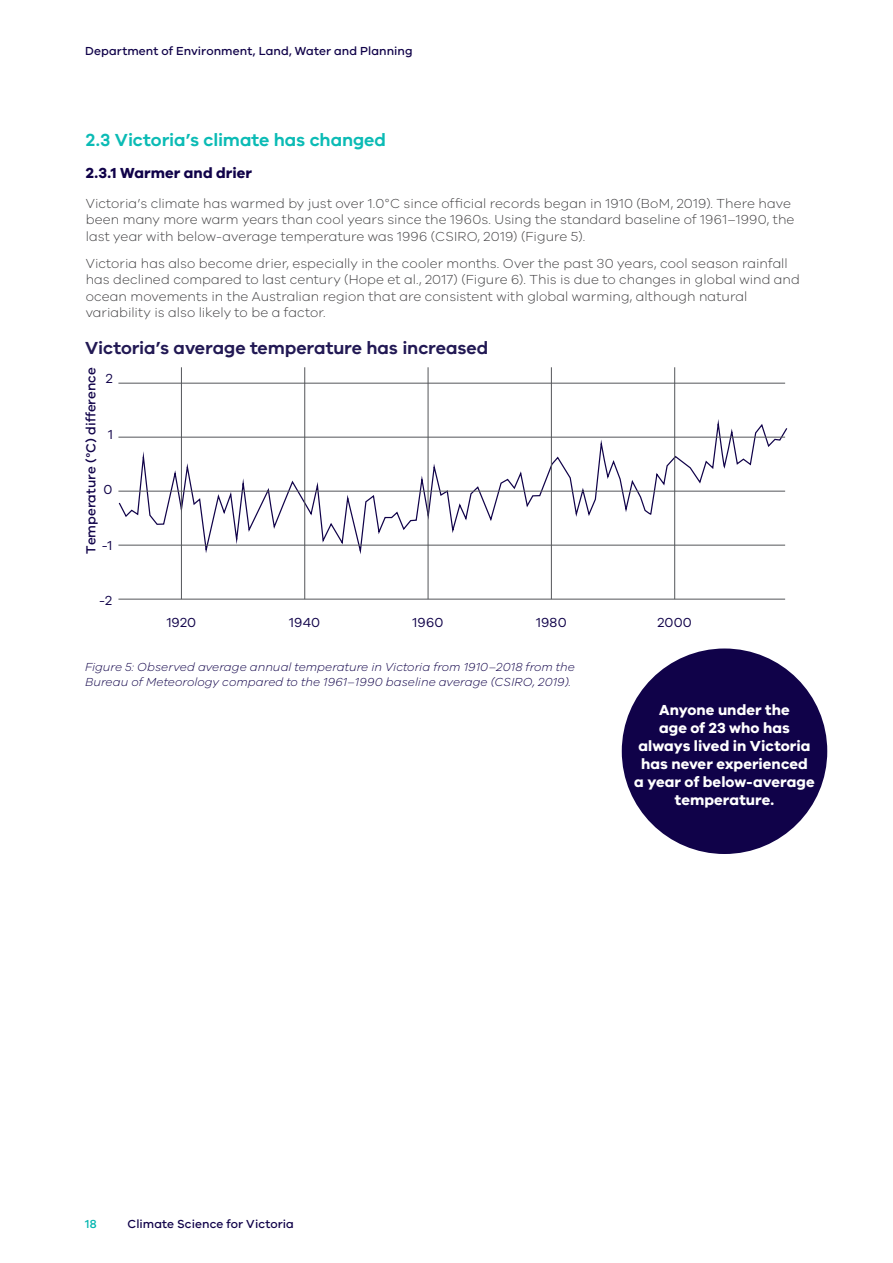
<style>
.page{position:relative;width:893px;height:1263px;background:#fff}
.page>*{position:absolute;margin:0;border:0;box-sizing:border-box;transform-origin:0 0}
.t1{font:600 18px "VIC";letter-spacing:-.005em;color:#221954}
.t2{font:600 18px "VIC";letter-spacing:-.01em;color:#0bbbb5}
.t3{font:700 15px/18px "VIC";letter-spacing:.005em;color:#fff;text-align:center}
.t4{font:700 15px "VIC";letter-spacing:.005em;color:#100249}
.t5{font:300 13.5px/16.5px "VIC";letter-spacing:.005em;color:#414042}
.t6{font:13.5px "VIC";letter-spacing:.015em;color:#100249}
.t7{font:500 13.5px "VIC";color:#100249}
.t8{font:italic 300 12px/15px "VIC";letter-spacing:.005em;color:#100249}
.t9{font:500 12px "VIC";letter-spacing:.005em;color:#100249}
.t10{font:500 12px "VIC";color:#00b5af}
</style>
<div class="page">
<svg style="left:118px;top:404px;width:670px;height:154px"></svg>
<hr style="left:118px;top:599px;width:667px;height:1px;background:#54565a">
<hr style="left:118px;top:545px;width:667px;height:1px;background:#54565a">
<hr style="left:118px;top:491px;width:667px;height:1px;background:#54565a">
<hr style="left:118px;top:437px;width:667px;height:1px;background:#54565a">
<hr style="left:118px;top:383px;width:667px;height:1px;background:#54565a">
<hr style="left:181px;top:367px;width:1px;height:232px;background:#54565a">
<hr style="left:304px;top:367px;width:1px;height:232px;background:#54565a">
<hr style="left:428px;top:367px;width:1px;height:232px;background:#54565a">
<hr style="left:551px;top:367px;width:1px;height:232px;background:#54565a">
<hr style="left:674px;top:367px;width:1px;height:232px;background:#54565a">
<div style="left:622px;top:648px;width:205px;height:206px;background:#100249;border-radius:50%"></div>
<p class="t9" style="left:85px;top:43px;width:329px">Department of Environment, Land, Water and Planning</p>
<h1 class="t2" style="left:86px;top:129px;width:302px">2.3 Victoria’s climate has changed</h1>
<p class="t4" style="left:86px;top:164px;width:168px">2.3.1 Warmer and drier</p>
<p class="t5" style="left:86px;top:194px;width:710px">Victoria’s climate has warmed by just over 1.0°C since official records began in 1910 (BoM, 2019). There have been many more warm years than cool years since the 1960s. Using the standard baseline of 1961–1990, the last year with below-average temperature was 1996 (CSIRO, 2019) (Figure 5).</p>
<p class="t5" style="left:86px;top:255px;width:716px">Victoria has also become drier, especially in the cooler months. Over the past 30 years, cool season rainfall has declined compared to last century (Hope et al., 2017) (Figure 6). This is due to changes in global wind and ocean movements in the Australian region that are consistent with global warming, although natural variability is also likely to be a factor.</p>
<h1 class="t1" style="left:85px;top:337px;width:405px">Victoria’s average temperature has increased</h1>
<p class="t7" style="left:83px;top:554px;width:188px;rotate:-90deg">Temperature (°C) difference</p>
<p class="t6" style="left:106px;top:370px;width:8px">2</p>
<p class="t6" style="left:108px;top:426px;width:6px">1</p>
<p class="t6" style="left:104px;top:481px;width:10px">0</p>
<p class="t6" style="left:102px;top:537px;width:12px">-1</p>
<p class="t6" style="left:99px;top:592px;width:14px">-2</p>
<p class="t6" style="left:167px;top:614px;width:31px">1920</p>
<p class="t6" style="left:289px;top:614px;width:32px">1940</p>
<p class="t6" style="left:413px;top:614px;width:32px">1960</p>
<p class="t6" style="left:536px;top:614px;width:32px">1980</p>
<p class="t6" style="left:657px;top:614px;width:36px">2000</p>
<p class="t8" style="left:85px;top:659px;width:491px">Figure 5: Observed average annual temperature in Victoria from 1910–2018 from the<br>Bureau of Meteorology compared to the 1961–1990 baseline average (CSIRO, 2019).</p>
<p class="t3" style="left:634px;top:701px;width:182px">Anyone under the<br>age of 23 who has always lived in Victoria has never experienced<br>a year of below-average temperature.</p>
<p class="t10" style="left:85px;top:1217px;width:13px">18</p>
<p class="t9" style="left:128px;top:1217px;width:168px">Climate Science for Victoria</p>
</div>
